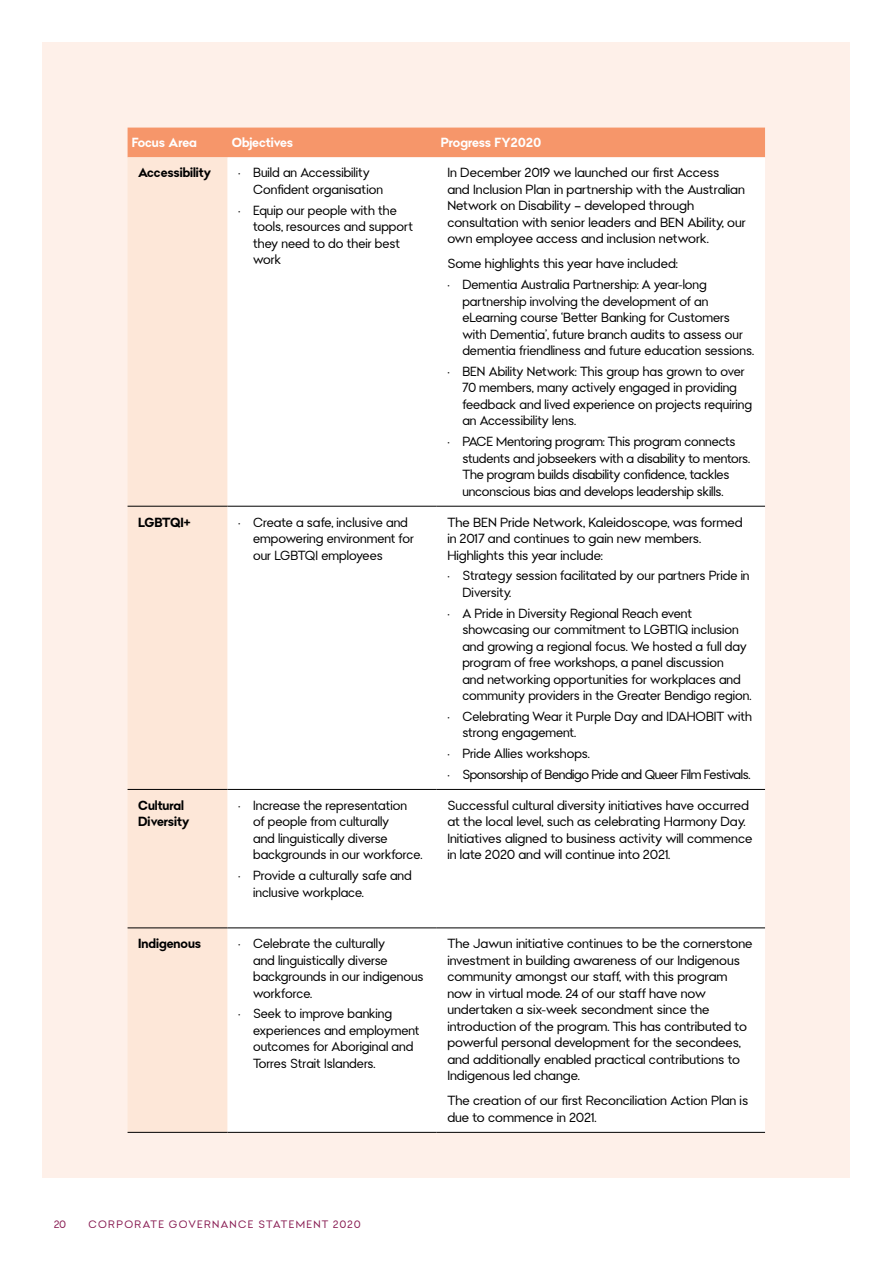
<style>
.page{position:relative;width:893px;height:1263px;background:#fff}
.page>*{position:absolute;margin:0;border:0;box-sizing:border-box;transform-origin:0 0}
.t1{font:12.9px/16.5px "Bendigo Sans";color:#000}
.t2{font:12.9px "Bendigo Sans";letter-spacing:-.03em;color:#000}
.t3{font:700 12.9px/16.5px "Bendigo Sans";color:#000}
.t4{font:700 12.9px "Bendigo Sans";color:#fff}
.t5{font:10.5px "Bendigo Sans";letter-spacing:.125em;color:#871950}
</style>
<div class="page">
<div style="left:43px;top:43px;width:807px;height:1135px;background:#fef0e9"></div>
<div style="left:128px;top:128px;width:637px;height:29px;background:#f6966a"></div>
<div style="left:128px;top:157px;width:99px;height:975px;background:#fde7d8"></div>
<div style="left:227px;top:157px;width:538px;height:975px;background:#fff"></div>
<hr style="left:128px;top:506px;width:99px;height:1px;background:#000">
<hr style="left:227px;top:506px;width:210px;height:1px;background:#000">
<hr style="left:437px;top:506px;width:328px;height:1px;background:#000">
<hr style="left:128px;top:789px;width:99px;height:1px;background:#000">
<hr style="left:227px;top:789px;width:210px;height:1px;background:#000">
<hr style="left:437px;top:789px;width:328px;height:1px;background:#000">
<hr style="left:128px;top:927px;width:99px;height:1px;background:#000">
<hr style="left:227px;top:927px;width:210px;height:1px;background:#000">
<hr style="left:437px;top:927px;width:328px;height:1px;background:#000">
<hr style="left:128px;top:1132px;width:99px;height:1px;background:#000">
<hr style="left:227px;top:1132px;width:210px;height:1px;background:#000">
<hr style="left:437px;top:1132px;width:328px;height:1px;background:#000">
<p class="t4" style="left:132px;top:135px;width:67px">Focus Area</p>
<p class="t4" style="left:232px;top:135px;width:63px">Objectives</p>
<p class="t4" style="left:441px;top:135px;width:102px">Progress FY2020</p>
<p class="t3" style="left:138px;top:164px;width:74px">Accessibility</p>
<p class="t1" style="left:253px;top:164px;width:131px;text-indent:-15px">• Build an Accessibility<br>Confident organisation</p>
<p class="t1" style="left:253px;top:202px;width:161px;text-indent:-15px">• Equip our people with the tools, resources and support they need to do their best work</p>
<p class="t1" style="left:447px;top:164px;width:300px">In December 2019 we launched our first Access<br>and Inclusion Plan in partnership with the Australian Network on Disability – developed through consultation with senior leaders and BEN Ability, our own employee access and inclusion network.</p>
<p class="t1" style="left:447px;top:255px;width:232px">Some highlights this year have included:</p>
<p class="t1" style="left:462px;top:276px;width:293px;text-indent:-15px">• Dementia Australia Partnership: A year-long partnership involving the development of an eLearning course ‘Better Banking for Customers with Dementia’, future branch audits to assess our dementia friendliness and future education sessions.</p>
<p class="t1" style="left:462px;top:363px;width:291px;text-indent:-15px">• BEN Ability Network: This group has grown to over 70 members, many actively engaged in providing feedback and lived experience on projects requiring an Accessibility lens.</p>
<p class="t1" style="left:462px;top:433px;width:289px;text-indent:-15px">• PACE Mentoring program: This program connects students and jobseekers with a disability to mentors.<br>The program builds disability confidence, tackles unconscious bias and develops leadership skills.</p>
<p class="t3" style="left:138px;top:514px;width:54px">LGBTQI+</p>
<p class="t1" style="left:253px;top:514px;width:162px;text-indent:-15px">• Create a safe, inclusive and empowering environment for our LGBTQI employees</p>
<p class="t1" style="left:447px;top:514px;width:297px">The BEN Pride Network, Kaleidoscope, was formed in 2017 and continues to gain new members.<br>Highlights this year include:</p>
<p class="t1" style="left:462px;top:567px;width:289px;text-indent:-15px">• Strategy session facilitated by our partners Pride in<br>Diversity.</p>
<p class="t1" style="left:462px;top:605px;width:291px;text-indent:-15px">• A Pride in Diversity Regional Reach event showcasing our commitment to LGBTIQ inclusion and growing a regional focus. We hosted a full day program of free workshops, a panel discussion<br>and networking opportunities for workplaces and community providers in the Greater Bendigo region.</p>
<p class="t1" style="left:462px;top:708px;width:291px;text-indent:-15px">• Celebrating Wear it Purple Day and IDAHOBIT with strong engagement.</p>
<p class="t1" style="left:447px;top:745px;width:144px">• Pride Allies workshops.</p>
<p class="t2" style="left:447px;top:766px;width:305px">• Sponsorship of Bendigo Pride and Queer Film Festivals.</p>
<p class="t3" style="left:138px;top:797px;width:53px">Cultural<br>Diversity</p>
<p class="t1" style="left:253px;top:797px;width:171px;text-indent:-15px">• Increase the representation<br>of people from culturally<br>and linguistically diverse backgrounds in our workforce.</p>
<p class="t1" style="left:253px;top:867px;width:160px;text-indent:-15px">• Provide a culturally safe and inclusive workplace.</p>
<p class="t1" style="left:447px;top:797px;width:307px">Successful cultural diversity initiatives have occurred at the local level, such as celebrating Harmony Day.<br>Initiatives aligned to business activity will commence in late 2020 and will continue into 2021.</p>
<p class="t3" style="left:138px;top:935px;width:65px">Indigenous</p>
<p class="t1" style="left:253px;top:935px;width:172px;text-indent:-15px">• Celebrate the culturally<br>and linguistically diverse backgrounds in our indigenous workforce.</p>
<p class="t1" style="left:253px;top:1005px;width:168px;text-indent:-15px">• Seek to improve banking experiences and employment outcomes for Aboriginal and<br>Torres Strait Islanders.</p>
<p class="t1" style="left:447px;top:935px;width:307px">The Jawun initiative continues to be the cornerstone investment in building awareness of our Indigenous community amongst our staff, with this program now in virtual mode. 24 of our staff have now undertaken a six-week secondment since the introduction of the program. This has contributed to powerful personal development for the secondees, and additionally enabled practical contributions to Indigenous led change.</p>
<p class="t1" style="left:447px;top:1092px;width:302px">The creation of our first Reconciliation Action Plan is due to commence in 2021.</p>
<p class="t5" style="left:54px;top:1218px;width:13px">20</p>
<p class="t5" style="left:88px;top:1218px;width:274px">CORPORATE GOVERNANCE STATEMENT 2020</p>
</div>
